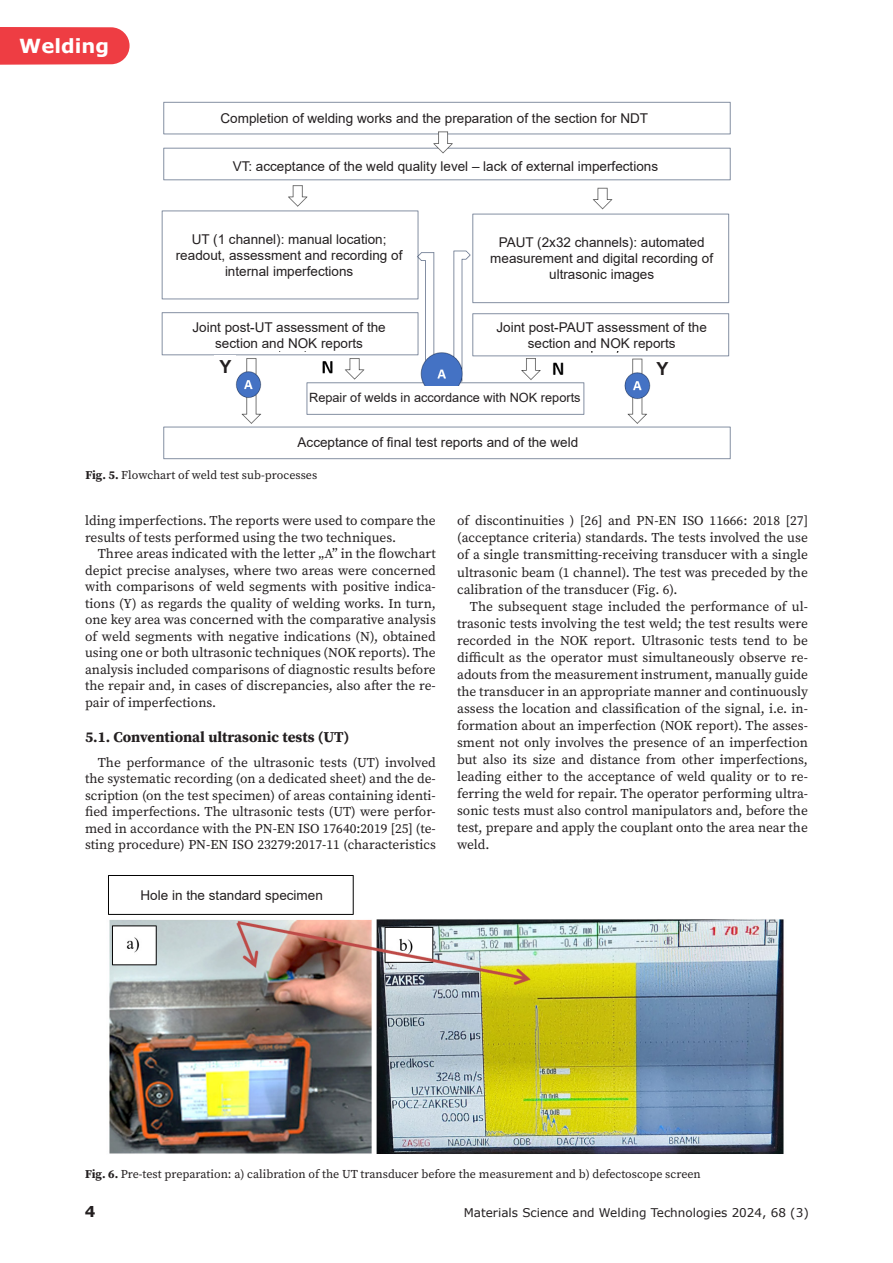
<style>
.page{position:relative;width:893px;height:1263px;background:#fff}
.page>*{position:absolute;margin:0;border:0;box-sizing:border-box;transform-origin:0 0}
.t1{font:700 19.5px "Verdana";color:#fff}
.Podpis_rys{font:700 18px "Arial";color:#231f20}
.podtytul_1_1{font:700 15px "Source Serif Pro";color:#231f20}
.t2{font:700 15px "Verdana";color:#231f20}
.tekst_główny{font:13.5px/17.1px "Source Serif Pro";color:#231f20;text-align:justify}
.Podpis_rys-2{font:13.5px/16.2px "Arial";color:#231f20;text-align:center}
.tekst_główny-2{font:13.5px "Arial";color:#231f20}
.Podpis_rys-3{font:12.75px "Arial";color:#231f20}
.Podpis_rys-4{font:12px "Source Serif Pro";color:#231f20}
.t3{font:12px "Verdana";color:#231f20}
.s1{font-weight:700}
</style>
<div class="page">
<img style="left:108px;top:875px;width:676px;height:279px">
<div style="left:119px;top:880px;width:226px;height:30px;background:#fff"></div>
<img style="left:161px;top:101px;width:570px;height:359px">
<div style="left:217px;top:107px;width:435px;height:23px;background:#fff"></div>
<div style="left:192px;top:154px;width:506px;height:24px;background:#fff"></div>
<div style="left:308px;top:386px;width:273px;height:23px;background:#fff"></div>
<div style="left:243px;top:430px;width:389px;height:24px;background:#fff"></div>
<div style="left:167px;top:319px;width:244px;height:32px;background:#fff"></div>
<div style="left:479px;top:319px;width:245px;height:32px;background:#fff"></div>
<div style="left:167px;top:216px;width:244px;height:78px;background:#fff"></div>
<div style="left:479px;top:219px;width:245px;height:78px;background:#fff"></div>
<div style="left:215px;top:355px;width:21px;height:23px;background:#fff"></div>
<div style="left:652px;top:357px;width:21px;height:24px;background:#fff"></div>
<svg style="left:0;top:27px;width:130px;height:38px;background:#ee474c"></svg>
<h1 class="t1" style="left:19px;top:32px;width:91px">Welding</h1>
<p class="Podpis_rys-2" style="left:220px;top:110px;width:429px">Completion of welding works and the preparation of the section for NDT</p>
<p class="Podpis_rys-2" style="left:233px;top:158px;width:427px">VT: acceptance of the weld quality level – lack of external imperfections</p>
<p class="Podpis_rys-2" style="left:176px;top:231px;width:228px">UT (1 channel): manual location; readout, assessment and recording of internal imperfections</p>
<p class="Podpis_rys-2" style="left:490px;top:234px;width:224px">PAUT (2x32 channels): automated measurement and digital recording of ultrasonic images</p>
<p class="Podpis_rys-2" style="left:192px;top:319px;width:195px">Joint post-UT assessment of the section and NOK reports</p>
<p class="Podpis_rys-2" style="left:496px;top:319px;width:212px">Joint post-PAUT assessment of the section and NOK reports</p>
<p class="Podpis_rys" style="left:220px;top:354px;width:14px">Y</p>
<p class="Podpis_rys" style="left:656px;top:356px;width:14px">Y</p>
<p class="Podpis_rys-3" style="left:309px;top:389px;width:273px">Repair of welds in accordance with NOK reports</p>
<p class="Podpis_rys-2" style="left:298px;top:434px;width:282px">Acceptance of final test reports and of the weld</p>
<p class="Podpis_rys-4" style="left:85px;top:467px;width:233px"><span class="s1">Fig. 5.</span> Flowchart of weld test sub-processes</p>
<p class="tekst_główny" style="left:85px;top:513px;width:352px;line-height:16.5px">lding imperfections. The reports were used to compare the results of tests performed using the two techniques.</p>
<p class="tekst_główny" style="left:85px;top:546px;width:352px;line-height:16.5px;text-indent:13px">Three areas indicated with the letter „A” in the flowchart depict precise analyses, where two areas were concerned with comparisons of weld segments with positive indica&shy;tions (Y) as regards the quality of welding works. In turn, one key area was concerned with the comparative analysis of weld segments with negative indications (N), obtained using one or both ultrasonic techniques (NOK reports). The analysis included comparisons of diagnostic results before the repair and, in cases of discrepancies, also after the re&shy;pair of imperfections.</p>
<p class="podtytul_1_1" style="left:85px;top:727px;width:266px">5.1. Conventional ultrasonic tests (UT)</p>
<p class="tekst_główny" style="left:85px;top:754px;width:352px;line-height:16.5px;text-indent:13px">The performance of the ultrasonic tests (UT) involved the systematic recording (on a dedicated sheet) and the de&shy;scription (on the test specimen) of areas containing identi&shy;fied imperfections. The ultrasonic tests (UT) were perfor&shy;med in accordance with the PN-EN ISO 17640:2019 [25] (te&shy;sting procedure) PN-EN ISO 23279:2017-11 (characteristics</p>
<p class="tekst_główny-2" style="left:141px;top:886px;width:184px">Hole in the standard specimen</p>
<p class="tekst_główny" style="left:457px;top:512px;width:352px">of discontinuities ) [26] and PN-EN ISO 11666: 2018 [27] (acceptance criteria) standards. The tests involved the use of a single transmitting-receiving transducer with a single ultrasonic beam (1 channel). The test was preceded by the calibration of the transducer (Fig. 6).</p>
<p class="tekst_główny" style="left:457px;top:598px;width:352px;text-indent:13px">The subsequent stage included the performance of ul&shy;trasonic tests involving the test weld; the test results were recorded in the NOK report. Ultrasonic tests tend to be difficult as the operator must simultaneously observe re&shy;adouts from the measurement instrument, manually guide the transducer in an appropriate manner and continuously assess the location and classification of the signal, i.e. in&shy;formation about an imperfection (NOK report). The asses&shy;sment not only involves the presence of an imperfection but also its size and distance from other imperfections, leading either to the acceptance of weld quality or to re&shy;ferring the weld for repair. The operator performing ultra&shy;sonic tests must also control manipulators and, before the test, prepare and apply the couplant onto the area near the weld.</p>
<p class="Podpis_rys-4" style="left:85px;top:1166px;width:617px"><span class="s1">Fig. 6.</span> Pre-test preparation: a) calibration of the UT transducer before the measurement and b) defectoscope screen</p>
<p class="t2" style="left:85px;top:1201px;width:12px">4</p>
<p class="t3" style="left:464px;top:1204px;width:347px">Materials Science and Welding Technologies 2024, 68 (3)</p>
</div>
